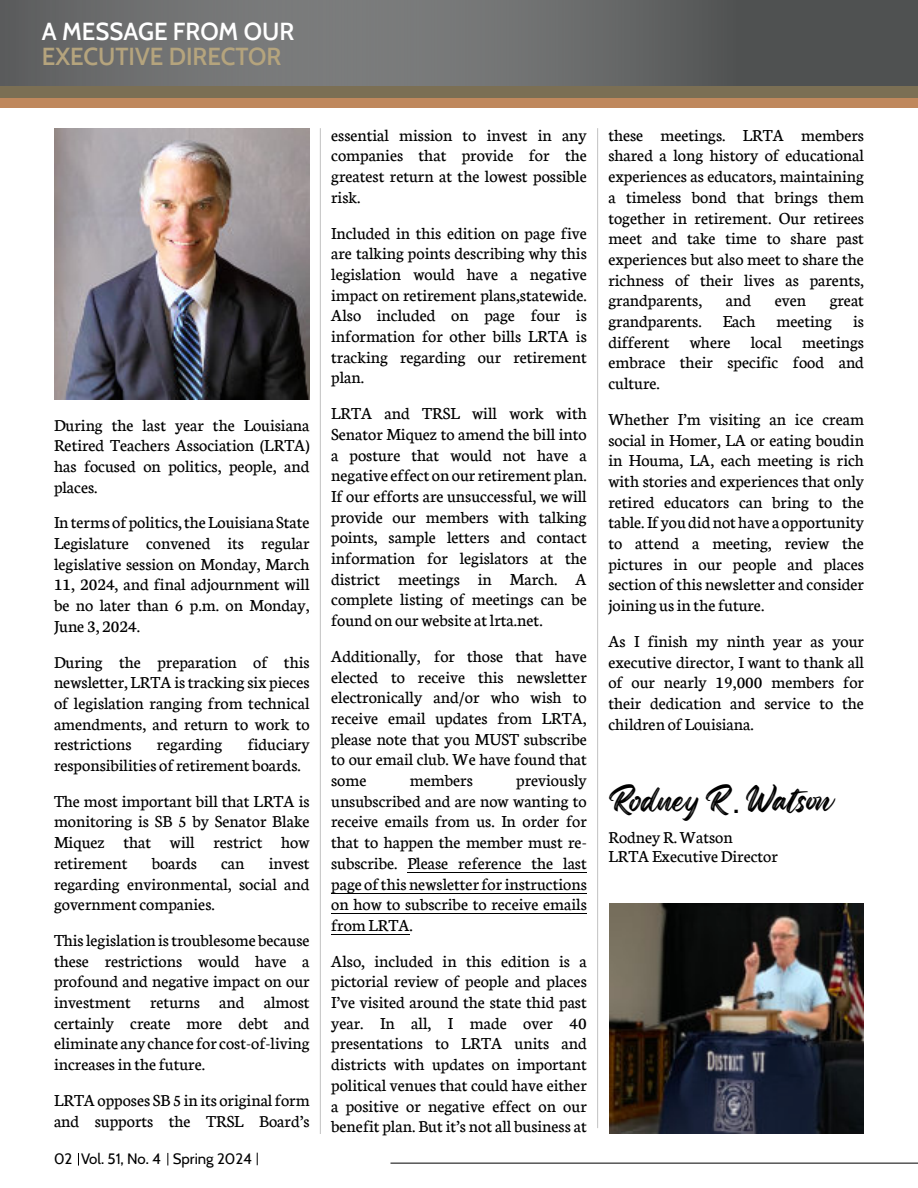
<style>
.page{position:relative;width:918px;height:1188px;background:#fff}
.page>*{position:absolute;margin:0;border:0;box-sizing:border-box;transform-origin:0 0}
.t1{font:30px "Regular Brush";color:#000}
.t2{font:600 24px "Cabin";color:#b5a47d}
.t3{font:600 24px "Cabin";color:#fff}
.t4{font:18px/20.7px "Neuton";color:#000;text-align:justify}
.t5{font:15px "Cabin";color:#000}
.s1{font-family:"Cabin"}
</style>
<div class="page">
<svg style="left:78px;top:1153px;width:1px;height:13px"></svg>
<svg style="left:167px;top:1153px;width:1px;height:12px"></svg>
<svg style="left:257px;top:1153px;width:1px;height:12px"></svg>
<hr style="left:390px;top:1163px;width:528px;height:1px;background:#000">
<div style="left:0;top:16px;width:918px;height:92px;background:#bf885d"></div>
<div style="left:0;top:5px;width:918px;height:92px;background:#7b6f54"></div>
<div style="left:0;top:0;width:918px;height:86px;background:#4f5151"></div>
<img style="left:0;top:0;width:687px;height:86px">
<hr style="left:407px;top:872px;width:180px;height:1px;background:#000">
<hr style="left:331px;top:893px;width:256px;height:1px;background:#000">
<hr style="left:331px;top:913px;width:256px;height:1px;background:#000">
<hr style="left:331px;top:934px;width:79px;height:1px;background:#000">
<img style="left:54px;top:128px;width:256px;height:272px">
<hr style="left:320px;top:128px;width:1px;height:1006px;background:#cacaca">
<hr style="left:597px;top:128px;width:1px;height:1000px;background:#cacaca">
<img style="left:609px;top:903px;width:255px;height:231px">
<h2 class="t3" style="left:42px;top:17px;width:254px">A MESSAGE FROM OUR</h2>
<h2 class="t2" style="left:42px;top:42px;width:241px">EXECUTIVE DIRECTOR</h2>
<p class="t4" style="left:54px;top:413px;width:257px">During the last year the Louisiana Retired Teachers Association (LRTA) has focused on politics, people, and places.</p>
<p class="t4" style="left:54px;top:511px;width:257px">In terms of politics, the Louisiana State Legislature convened its regular legislative session on Monday, March 11, 2024, and final adjournment will be no later than 6 p.m. on Monday, June 3, 2024.</p>
<p class="t4" style="left:54px;top:650px;width:257px">During the preparation of this newsletter, LRTA is tracking six pieces of legislation ranging from technical amendments, and return to work to restrictions</p>
<p class="t4" style="left:54px;top:733px;width:257px;text-indent:194px">fiduciary responsibilities of retirement boards.</p>
<p class="t4" style="left:54px;top:789px;width:257px">The most important bill that LRTA is monitoring is SB 5 by Senator Blake Miquez that will restrict how retirement</p>
<p class="t4" style="left:157px;top:733px;width:67px">regarding</p>
<p class="t4" style="left:54px;top:851px;width:257px;text-indent:215px">invest regarding environmental, social and government companies.</p>
<p class="t4" style="left:54px;top:928px;width:257px">This legislationis troublesome because these restrictions would have a profound and negative impact on our investment returns and almost certainly create more debt and eliminate any chance for cost-of-living increases in the future.</p>
<p class="t4" style="left:54px;top:1088px;width:257px">LRTA opposes SB 5 in its original form and supports the TRSL Board’s</p>
<p class="t4" style="left:152px;top:851px;width:47px">boards</p>
<p class="t4" style="left:221px;top:851px;width:25px">can</p>
<p class="t5" style="left:54px;top:1150px;width:199px">02 Vol. 51, No. 4 Spring 2024</p>
<p class="t4" style="left:331px;top:123px;width:257px">essential mission to invest in any companies that provide for the greatest return at the lowest possible risk.</p>
<p class="t4" style="left:331px;top:221px;width:257px">Included in this edition on page five are talking points describing why this legislation would have a negative impact on retirement plans,statewide.<br>Also included on page four is information for other bills LRTA is tracking regarding our retirement plan.</p>
<p class="t4" style="left:331px;top:402px;width:257px">LRTA and TRSL will work with Senator Miquez to amend the bill into a posture that would not have a negative effect on our retirement plan.<br>If our efforts are unsuccessful, we will provide our members with talking points, sample letters and contact information for legislators at the district meetings in March. A complete listing of meetings can be found on our website at lrta.net.</p>
<p class="t4" style="left:331px;top:644px;width:257px">Additionally, for those that have elected to receive this newsletter electronically and/or who wish to receive email updates from LRTA, please note that you MUST subscribe to our email club. We have found that some</p>
<p class="t4" style="left:331px;top:769px;width:257px;text-indent:185px">previously unsubscribed and are now wanting to receive emails from us. In order for that to happen the member must re&shy;subscribe. Please reference the last page of this newsletter for instructions on how to subscribe to receive emails from LRTA.</p>
<p class="t4" style="left:331px;top:949px;width:257px">Also, included in this edition is a pictorial review of people and places I’ve visited around the state thid past year. In all, I made over 40 presentations to LRTA units and districts with updates on important political venues that could have either a positive or negative effect on our benefit plan. But it’s not all business at</p>
<p class="t4" style="left:410px;top:769px;width:64px">members</p>
<p class="t4" style="left:608px;top:123px;width:257px">these meetings. LRTA members shared a long history of educational experiences as educators, maintaining a timeless bond that brings them together in retirement. Our retirees meet and take time to share past experiences but also meet to share the richness of their lives as parents, grandparents,</p>
<p class="t4" style="left:726px;top:289px;width:27px">and</p>
<p class="t4" style="left:775px;top:289px;width:33px">even</p>
<p class="t4" style="left:608px;top:289px;width:257px;text-indent:221px">great grandparents. Each meeting is different where local meetings embrace their specific food and culture.</p>
<p class="t4" style="left:608px;top:407px;width:257px">Whether I’m visiting an ice cream social in Homer, LA or eating boudin in Houma, LA, each meeting is rich with stories and experiences that only retired educators can bring to the table.If you did not have a opportunity to attend a meeting, review the pictures in our people and places section of this newsletter and consider joining us in the future.</p>
<p class="t4" style="left:608px;top:629px;width:257px">As I finish my ninth year as your executive director, I want to thank all of our nearly 19,000 members for their dedication and service to the children of Louisiana.</p>
<h1 class="t1" style="left:608px;top:776px;width:230px">Rodney R<span class="s1">.</span> Watson</h1>
<p class="t4" style="left:608px;top:827px;width:171px;line-height:18.8px">Rodney R.Watson<br>LRTA Executive Director</p>
</div>
